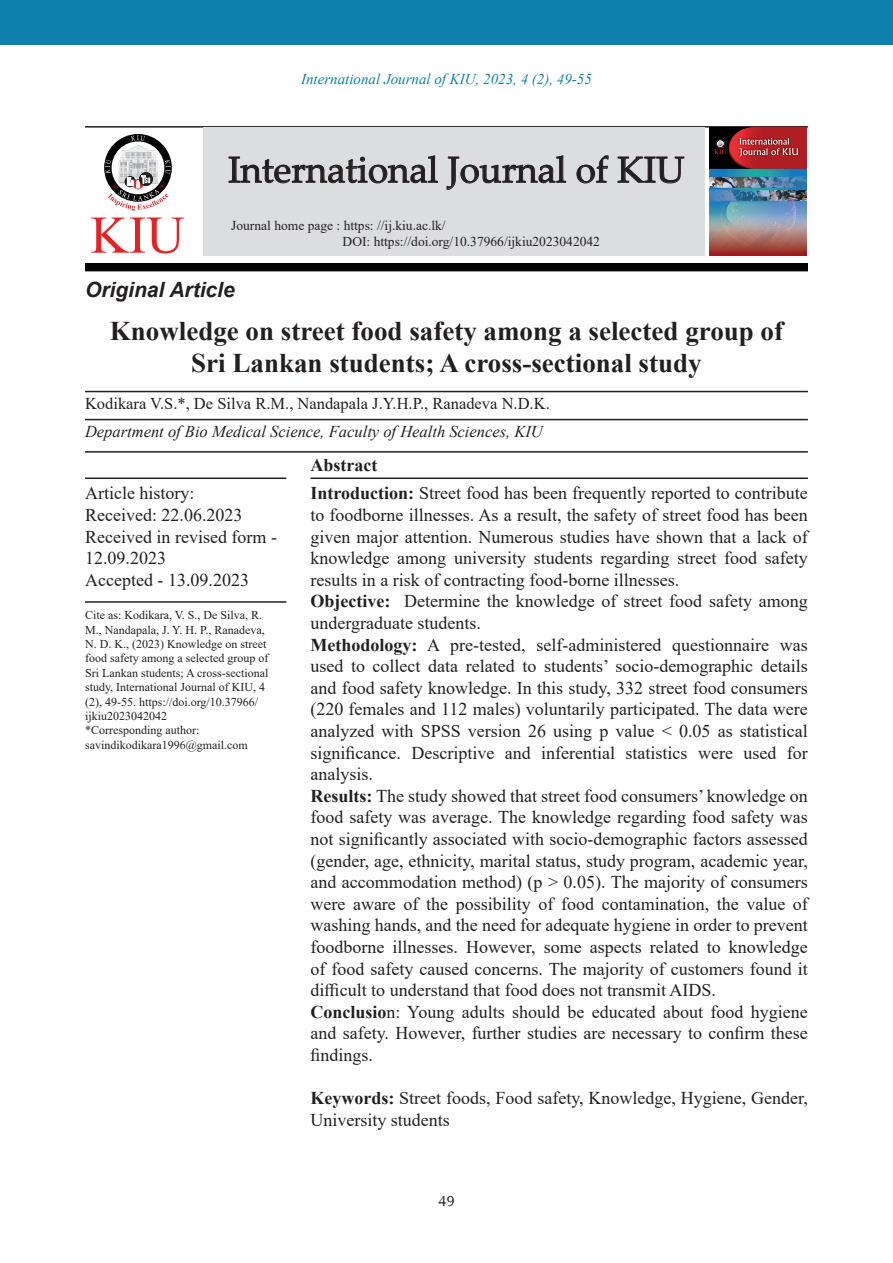
<style>
.page{position:relative;width:893px;height:1263px;background:#fff}
.page>*{position:absolute;margin:0;border:0;box-sizing:border-box;transform-origin:0 0}
.t1{font:36.6px "Palatino Linotype";color:#231f20}
.Heading_21{font:700 27px/32.4px "Times New Roman";color:#231f20;text-align:center}
.t2{font:italic 700 21px "Arial";color:#231f20}
.t3{font:18px/21.6px "Times New Roman";color:#231f20;text-align:justify}
.t4{font:700 18px "Times New Roman";color:#231f20}
.Heading_21-2{font:16.5px "Times New Roman";color:#231f20}
.Heading_21-3{font:italic 16.5px "Times New Roman";color:#231f20}
.t5{font:italic 15px "Times New Roman";color:#0e80ad}
.t6{font:15px "CG Omega";color:#231f20}
.t7{font:13.5px "Times New Roman";color:#231f20}
.t8{font:12px/14.4px "Times New Roman";color:#231f20}
.s1{font-weight:700}
</style>
<div class="page">
<div style="left:0;top:0;width:893px;height:45px;background:#0e80ad"></div>
<hr style="left:85px;top:126px;width:723px;height:2px;background:#231f20">
<div style="left:85px;top:264px;width:723px;height:7px;background:#040503"></div>
<div style="left:203px;top:128px;width:501px;height:128px;background:#dcdddf"></div>
<svg style="left:228px;top:155px;width:210px;height:28px"></svg>
<svg style="left:447px;top:155px;width:119px;height:35px"></svg>
<svg style="left:577px;top:155px;width:31px;height:28px"></svg>
<svg style="left:618px;top:157px;width:66px;height:26px"></svg>
<img style="left:710px;top:128px;width:97px;height:128px">
<svg style="left:105px;top:135px;width:65px;height:76px"></svg>
<svg style="left:91px;top:218px;width:93px;height:35px"></svg>
<hr style="left:85px;top:391px;width:723px;height:1px;background:#231f20">
<hr style="left:85px;top:419px;width:723px;height:1px;background:#231f20">
<hr style="left:85px;top:451px;width:723px;height:2px;background:#231f20">
<hr style="left:85px;top:477px;width:201px;height:2px;background:#231f20">
<hr style="left:85px;top:601px;width:201px;height:2px;background:#231f20">
<hr style="left:310px;top:477px;width:498px;height:2px;background:#231f20">
<p class="t5" style="left:301px;top:69px;width:292px">International Journal of KIU, 2023, 4 (2), 49-55</p>
<p class="t1" style="left:228px;top:144px;width:458px">International Journal of KIU</p>
<p class="t7" style="left:231px;top:216px;width:216px">Journal home page : https: //ij.kiu.ac.lk/</p>
<p class="t7" style="left:343px;top:232px;width:259px">DOI: https://doi.org/10.37966/ijkiu2023042042</p>
<p class="t2" style="left:85px;top:275px;width:151px">Original Article</p>
<p class="Heading_21" style="left:110px;top:314px;width:675px">Knowledge on street food safety among a selected group of<br>Sri Lankan students; A cross-sectional study</p>
<p class="Heading_21-2" style="left:85px;top:392px;width:466px">Kodikara V.S.*, De Silva R.M., Nandapala J.Y.H.P., Ranadeva N.D.K.</p>
<p class="Heading_21-3" style="left:85px;top:420px;width:459px">Department of Bio Medical Science, Faculty of Health Sciences, KIU</p>
<p class="t3" style="left:85px;top:482px;width:111px">Article history:</p>
<p class="t3" style="left:85px;top:503px;width:159px">Received: 22.06.2023</p>
<p class="t3" style="left:85px;top:525px;width:193px">Received in revised form -<br>12.09.2023</p>
<p class="t3" style="left:85px;top:568px;width:165px">Accepted - 13.09.2023</p>
<p class="t8" style="left:85px;top:607px;width:185px">Cite as: Kodikara, V. S., De Silva, R.<br>M., Nandapala, J. Y. H. P., Ranadeva, N. D. K., (2023) Knowledge on street food safety among a selected group of Sri Lankan students; A cross-sectional study, International Journal of KIU, 4 (2), 49-55. https://doi.org/10.37966/ ijkiu2023042042</p>
<p class="t8" style="left:85px;top:723px;width:164px">*Corresponding author: savindikodikara1996@gmail.com</p>
<p class="t4" style="left:310px;top:451px;width:68px">Abstract</p>
<p class="t3" style="left:310px;top:482px;width:499px"><span class="s1">Introduction:</span> Street food has been frequently reported to contribute to foodborne illnesses. As a result, the safety of street food has been given major attention. Numerous studies have shown that a lack of knowledge among university students regarding street food safety results in a risk of contracting food-borne illnesses.</p>
<p class="t3" style="left:310px;top:590px;width:499px"><span class="s1">Objective:</span> Determine the knowledge of street food safety among undergraduate students.</p>
<p class="t3" style="left:310px;top:633px;width:499px"><span class="s1">Methodology:</span> A pre-tested, self-administered questionnaire was used to collect data related to students’ socio-demographic details and food safety knowledge. In this study, 332 street food consumers (220 females and 112 males) voluntarily participated. The data were analyzed with SPSS version 26 using p value &lt; 0.05 as statistical significance. Descriptive and inferential statistics were used for analysis.</p>
<p class="t3" style="left:310px;top:784px;width:499px"><span class="s1">Results:</span> The study showed that street food consumers’ knowledge on food safety was average. The knowledge regarding food safety was not significantly associated with socio-demographic factors assessed (gender, age, ethnicity, marital status, study program, academic year, and accommodation method) (p &gt; 0.05). The majority of consumers were aware of the possibility of food contamination, the value of washing hands, and the need for adequate hygiene in order to prevent foodborne illnesses. However, some aspects related to knowledge of food safety caused concerns. The majority of customers found it difficult to understand that food does not transmit AIDS.</p>
<p class="t3" style="left:310px;top:1000px;width:499px"><span class="s1">Conclusio</span>n: Young adults should be educated about food hygiene and safety. However, further studies are necessary to confirm these findings.</p>
<p class="t3" style="left:310px;top:1087px;width:499px"><span class="s1">Keywords:</span> Street foods, Food safety, Knowledge, Hygiene, Gender,<br>University students</p>
<p class="t6" style="left:438px;top:1192px;width:18px">49</p>
</div>
